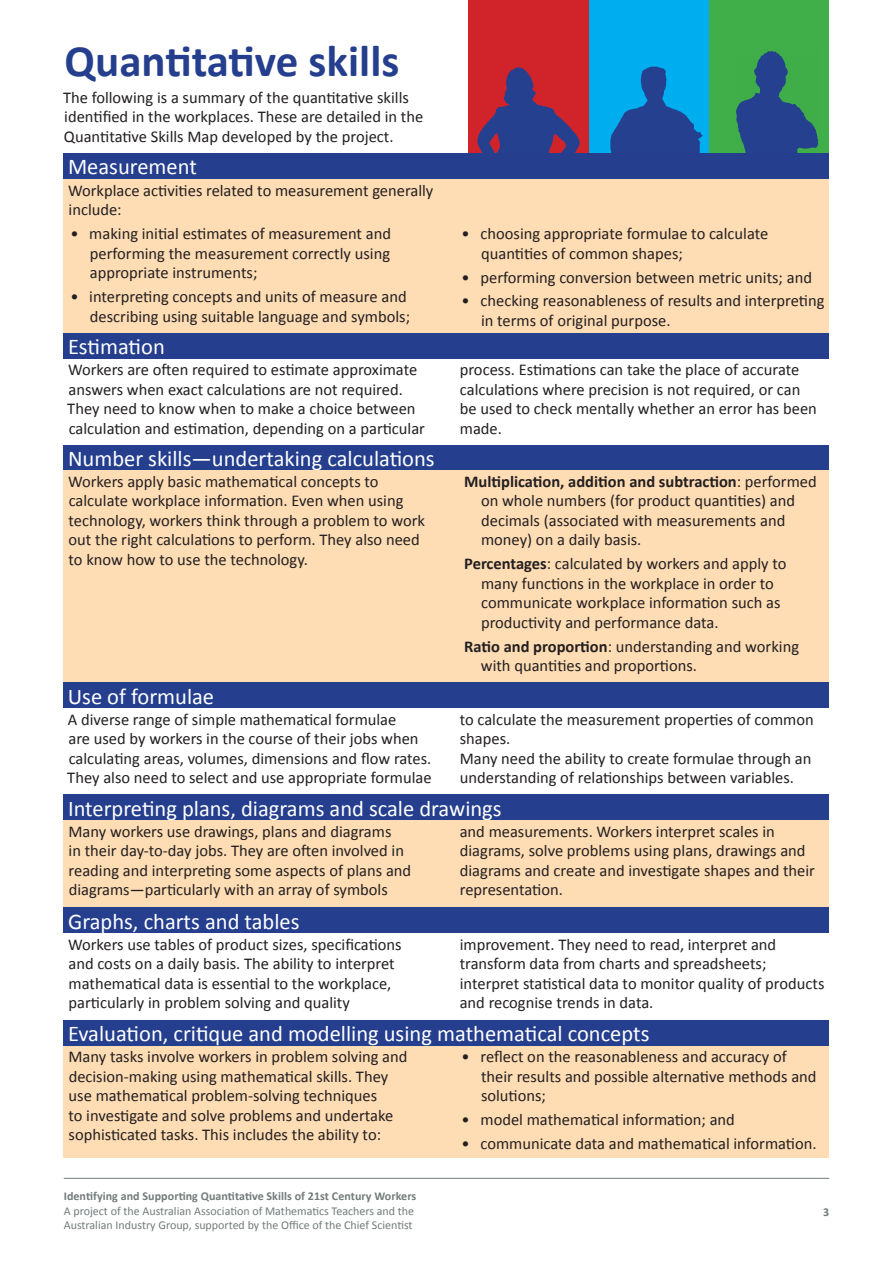
<style>
.page{position:relative;width:893px;height:1263px;background:#fff}
.page>*{position:absolute;margin:0;border:0;box-sizing:border-box;transform-origin:0 0}
.t1{font:700 45px "Calibri";color:#253f8e}
.t2{font:22.5px "Calibri";color:#fff}
.t3{font:16.5px/19.5px "Calibri";color:#231f20}
.t4{font:12px/14.4px "Calibri";color:#727b7a}
.t5{font:700 12px "Calibri";letter-spacing:.005em;color:#727b7a}
.s1{font-weight:700}
</style>
<div class="page">
<hr style="left:64px;top:1178px;width:765px;height:1px;background:#727b7a">
<div style="left:709px;top:0;width:120px;height:170px;background:#40ae49"></div>
<img style="left:736px;top:51px;width:83px;height:102px">
<div style="left:588px;top:0;width:121px;height:170px;background:#00aeef"></div>
<img style="left:610px;top:66px;width:93px;height:87px">
<div style="left:468px;top:0;width:120px;height:170px;background:#d1232a"></div>
<img style="left:477px;top:67px;width:103px;height:86px">
<div style="left:64px;top:1045px;width:765px;height:112px;background:#fedcb4"></div>
<div style="left:64px;top:153px;width:765px;height:26px;background:#253f8e"></div>
<div style="left:64px;top:179px;width:765px;height:154px;background:#fedcb4"></div>
<div style="left:64px;top:333px;width:765px;height:25px;background:#253f8e"></div>
<div style="left:64px;top:445px;width:765px;height:25px;background:#253f8e"></div>
<div style="left:64px;top:470px;width:765px;height:212px;background:#fedcb4"></div>
<div style="left:64px;top:682px;width:765px;height:26px;background:#253f8e"></div>
<div style="left:64px;top:795px;width:765px;height:25px;background:#253f8e"></div>
<div style="left:64px;top:820px;width:765px;height:87px;background:#fedcb4"></div>
<div style="left:64px;top:907px;width:765px;height:26px;background:#253f8e"></div>
<div style="left:64px;top:1020px;width:765px;height:25px;background:#253f8e"></div>
<h1 class="t1" style="left:64px;top:33px;width:336px">Quantitative skills</h1>
<p class="t3" style="left:63px;top:87px;width:362px">The following is a summary of the quantitative skills identified in the workplaces. These are detailed in the<br>Quantitative Skills Map developed by the project.</p>
<h2 class="t2" style="left:68px;top:153px;width:130px">Measurement</h2>
<p class="t3" style="left:68px;top:180px;width:367px">Workplace activities related to measurement generally include:</p>
<p class="t3" style="left:90px;top:223px;width:303px;text-align:justify;text-indent:-19px">• making initial estimates of measurement and performing the measurement correctly using appropriate instruments;</p>
<p class="t3" style="left:70px;top:286px;width:341px;text-align:right">• interpreting concepts and units of measure and describing using suitable language and symbols;</p>
<p class="t3" style="left:481px;top:223px;width:289px;text-indent:-20px">• choosing appropriate formulae to calculate quantities of common shapes;</p>
<p class="t3" style="left:462px;top:266px;width:352px">• performing conversion between metric units; and</p>
<p class="t3" style="left:481px;top:290px;width:345px;text-indent:-19px">• checking reasonableness of results and interpreting in terms of original purpose.</p>
<h2 class="t2" style="left:68px;top:333px;width:98px">Estimation</h2>
<p class="t3" style="left:67px;top:359px;width:359px">Workers are often required to estimate approximate answers when exact calculations are not required.<br>They need to know when to make a choice between calculation and estimation, depending on a particular</p>
<p class="t3" style="left:460px;top:359px;width:359px">process. Estimations can take the place of accurate calculations where precision is not required, or can be used to check mentally whether an error has been made.</p>
<h2 class="t2" style="left:68px;top:444px;width:368px">Number skills—undertaking calculations</h2>
<p class="t3" style="left:68px;top:471px;width:358px">Workers apply basic mathematical concepts to calculate workplace information. Even when using technology, workers think through a problem to work out the right calculations to perform. They also need to know how to use the technology.</p>
<p class="t3" style="left:481px;top:471px;width:337px;text-indent:-17px"><span class="s1">Multiplication, addition and subtraction</span>: performed on whole numbers (for product quantities) and decimals (associated with measurements and money) on a daily basis.</p>
<p class="t3" style="left:481px;top:553px;width:307px;text-indent:-17px"><span class="s1">Percentages</span>: calculated by workers and apply to many functions in the workplace in order to communicate workplace information such as productivity and performance data.</p>
<p class="t3" style="left:481px;top:635px;width:320px;text-indent:-17px"><span class="s1">Ratio and proportion</span>: understanding and working with quantities and proportions.</p>
<h2 class="t2" style="left:68px;top:682px;width:148px">Use of formulae</h2>
<p class="t3" style="left:67px;top:709px;width:366px">A diverse range of simple mathematical formulae<br>are used by workers in the course of their jobs when calculating areas, volumes, dimensions and flow rates.<br>They also need to select and use appropriate formulae</p>
<p class="t3" style="left:460px;top:709px;width:356px">to calculate the measurement properties of common shapes.<br>Many need the ability to create formulae through an understanding of relationships between variables.</p>
<h2 class="t2" style="left:68px;top:794px;width:435px">Interpreting plans, diagrams and scale drawings</h2>
<p class="t3" style="left:68px;top:821px;width:344px">Many workers use drawings, plans and diagrams<br>in their day-to-day jobs. They are often involved in reading and interpreting some aspects of plans and diagrams—particularly with an array of symbols</p>
<p class="t3" style="left:460px;top:821px;width:357px">and measurements. Workers interpret scales in diagrams, solve problems using plans, drawings and diagrams and create and investigate shapes and their representation.</p>
<h2 class="t2" style="left:68px;top:907px;width:233px">Graphs, charts and tables</h2>
<p class="t3" style="left:68px;top:933px;width:335px">Workers use tables of product sizes, specifications and costs on a daily basis. The ability to interpret mathematical data is essential to the workplace, particularly in problem solving and quality</p>
<p class="t3" style="left:460px;top:933px;width:366px">improvement. They need to read, interpret and transform data from charts and spreadsheets; interpret statistical data to monitor quality of products and recognise trends in data.</p>
<h2 class="t2" style="left:68px;top:1020px;width:583px">Evaluation, critique and modelling using mathematical concepts</h2>
<p class="t3" style="left:68px;top:1046px;width:341px">Many tasks involve workers in problem solving and decision-making using mathematical skills. They use mathematical problem-solving techniques<br>to investigate and solve problems and undertake sophisticated tasks. This includes the ability to:</p>
<p class="t3" style="left:481px;top:1046px;width:337px;text-indent:-19px">• reflect on the reasonableness and accuracy of their results and possible alternative methods and solutions;</p>
<p class="t3" style="left:462px;top:1109px;width:275px">• model mathematical information; and</p>
<p class="t3" style="left:462px;top:1133px;width:357px">• communicate data and mathematical information.</p>
<p class="t5" style="left:64px;top:1189px;width:354px">Identifying and Supporting Quantitative Skills of 21st Century Workers</p>
<p class="t4" style="left:64px;top:1203px;width:352px">A project of the Australian Association of Mathematics Teachers and the<br>Australian Industry Group, supported by the Office of the Chief Scientist</p>
<p class="t5" style="left:823px;top:1205px;width:8px">3</p>
</div>
